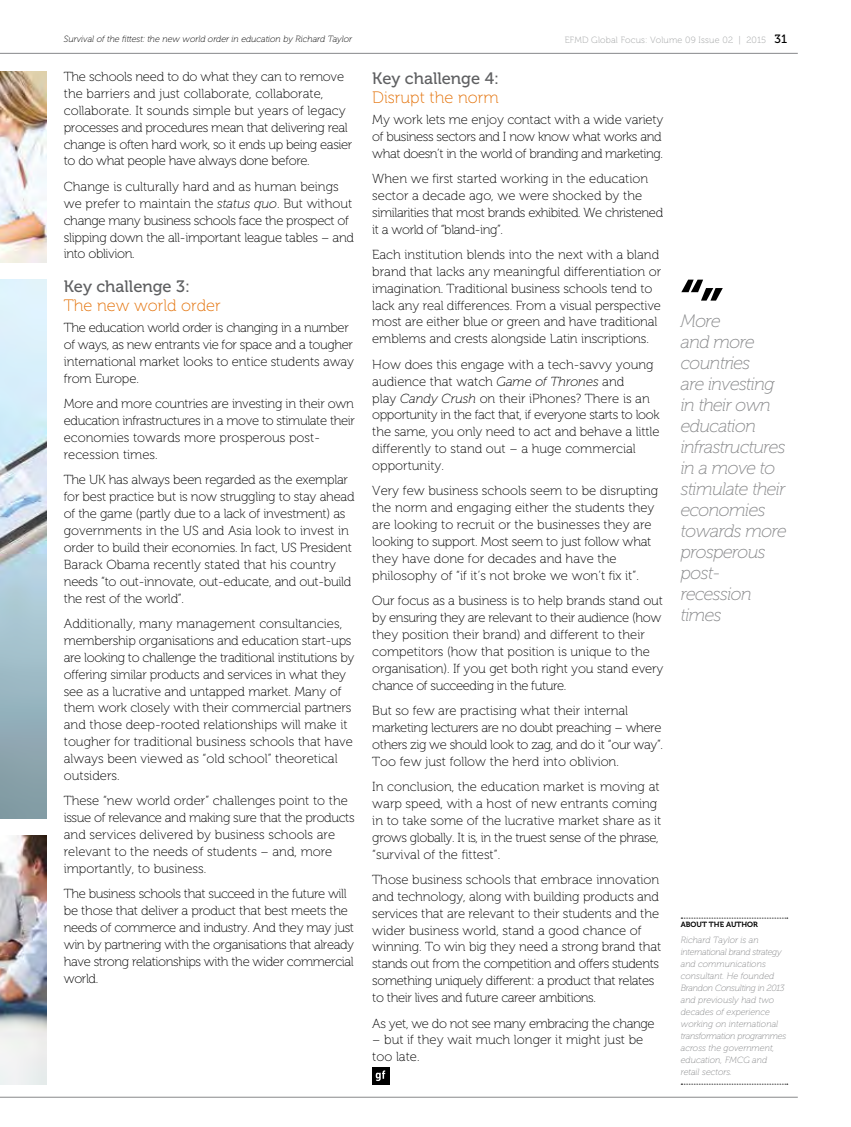
<style>
.page{position:relative;width:851px;height:1127px;background:#fff}
.page>*{position:absolute;margin:0;border:0;box-sizing:border-box;transform-origin:0 0}
.t1{font:italic 18px/21px "Museo 100";letter-spacing:-.03em;color:#87888a}
.t2{font:16.5px "Museo 100";color:#e37006}
.t3{font:16.5px "Museo 500";color:#5f6062}
.t4{font:13.2px/17px "Museo 100";letter-spacing:-.01em;color:#000}
.t5{font:13.2px/17px "Museo 100";letter-spacing:-.03em;color:#000}
.t6{font:italic 9px/12px "Museo 100";color:#87888a}
.t7{font:italic 9px "Museo 100";color:#000}
.t8{font:9px "Museo 100";letter-spacing:.02em;color:#9c9e9f}
.t9{font:7.5px "Museo 700";color:#000}
.s1{font-style:italic}
.s2{font-family:"Museo 500";font-size:12px;color:#000}
</style>
<div class="page">
<hr style="left:0;top:53px;width:797px;height:1px;background:#87888a">
<hr style="left:0;top:1097px;width:797px;height:1px;background:#87888a">
<img style="left:0;top:280px;width:47px;height:538px">
<img style="left:0;top:71px;width:47px;height:191px">
<img style="left:0;top:835px;width:47px;height:249px">
<div style="left:372px;top:1067px;width:17px;height:17px;background:#000"></div>
<svg style="left:375px;top:1070px;width:10px;height:11px"></svg>
<svg style="left:681px;top:280px;width:41px;height:21px"></svg>
<svg style="left:681px;top:918px;width:106px;height:1px"></svg>
<svg style="left:681px;top:1084px;width:106px;height:1px"></svg>
<p class="t7" style="left:64px;top:35px;width:290px">Survival of the fittest: the new world order in education by Richard Taylor</p>
<p class="t4" style="left:64px;top:68px;width:290px">The schools need to do what they can to remove the barriers and just collaborate, collaborate, collaborate. It sounds simple but years of legacy processes and procedures mean that delivering real change is often hard work, so it ends up being easier to do what people have always done before.</p>
<p class="t4" style="left:64px;top:178px;width:292px">Change is culturally hard and as human beings we prefer to maintain the <span class="s1">status quo</span>. But without change many business schools face the prospect of slipping down the all-important league tables – and into oblivion.</p>
<p class="t3" style="left:64px;top:277px;width:128px">Key challenge 3:</p>
<p class="t2" style="left:64px;top:297px;width:158px">The new world order</p>
<p class="t5" style="left:64px;top:320px;width:292px">The education world order is changing in a number of ways, as new entrants vie for space and a tougher international market looks to entice students away from Europe.</p>
<p class="t4" style="left:64px;top:396px;width:293px">More and more countries are investing in their own education infrastructures in a move to stimulate their economies towards more prosperous post&shy;recession times.</p>
<p class="t4" style="left:64px;top:472px;width:292px">The UK has always been regarded as the exemplar for best practice but is now struggling to stay ahead of the game (partly due to a lack of investment) as governments in the US and Asia look to invest in order to build their economies. In fact, US President Barack Obama recently stated that his country needs “to out-innovate, out-educate, and out-build the rest of the world”.</p>
<p class="t4" style="left:64px;top:615px;width:292px">Additionally, many management consultancies, membership organisations and education start-ups are looking to challenge the traditional institutions by offering similar products and services in what they see as a lucrative and untapped market. Many of them work closely with their commercial partners and those deep-rooted relationships will make it tougher for traditional business schools that have always been viewed as “old school” theoretical outsiders.</p>
<p class="t4" style="left:64px;top:793px;width:292px">These “new world order” challenges point to the issue of relevance and making sure that the products and services delivered by business schools are relevant to the needs of students – and, more importantly, to business.</p>
<p class="t5" style="left:64px;top:885px;width:292px">The business schools that succeed in the future will be those that deliver a product that best meets the needs of commerce and industry. And they may just win by partnering with the organisations that already have strong relationships with the wider commercial world.</p>
<p class="t8" style="left:564px;top:35px;width:224px">EFMD Global Focus: Volume 09 Issue 02 | 2015 <span class="s2">31</span></p>
<p class="t3" style="left:372px;top:69px;width:128px">Key challenge 4:</p>
<p class="t2" style="left:372px;top:88px;width:128px">Disrupt the norm</p>
<p class="t5" style="left:372px;top:111px;width:293px">My work lets me enjoy contact with a wide variety of business sectors and I now know what works and what doesn’t in the world of branding and marketing.</p>
<p class="t4" style="left:372px;top:170px;width:292px">When we first started working in the education sector a decade ago, we were shocked by the similarities that most brands exhibited. We christened it a world of “bland-ing”.</p>
<p class="t4" style="left:372px;top:246px;width:290px">Each institution blends into the next with a bland brand that lacks any meaningful differentiation or imagination. Traditional business schools tend to lack any real differences. From a visual perspective most are either blue or green and have traditional emblems and crests alongside Latin inscriptions.</p>
<p class="t4" style="left:372px;top:356px;width:289px">How does this engage with a tech-savvy young audience that watch <span class="s1">Game of Thrones</span> and<br>play <span class="s1">Candy Crush</span> on their iPhones? There is an opportunity in the fact that, if everyone starts to look the same, you only need to act and behave a little differently to stand out – a huge commercial opportunity.</p>
<p class="t4" style="left:372px;top:483px;width:287px">Very few business schools seem to be disrupting the norm and engaging either the students they are looking to recruit or the businesses they are looking to support. Most seem to just follow what they have done for decades and have the philosophy of “if it’s not broke we won’t fix it”.</p>
<p class="t4" style="left:372px;top:592px;width:293px">Our focus as a business is to help brands stand out by ensuring they are relevant to their audience (how they position their brand) and different to their competitors (how that position is unique to the organisation). If you get both right you stand every chance of succeeding in the future.</p>
<p class="t5" style="left:372px;top:702px;width:292px">But so few are practising what their internal marketing lecturers are no doubt preaching – where others zig we should look to zag, and do it “our way”.<br>Too few just follow the herd into oblivion.</p>
<p class="t4" style="left:372px;top:778px;width:290px">In conclusion, the education market is moving at warp speed, with a host of new entrants coming in to take some of the lucrative market share as it grows globally. It is, in the truest sense of the phrase, “survival of the fittest”.</p>
<p class="t4" style="left:372px;top:871px;width:290px">Those business schools that embrace innovation and technology, along with building products and services that are relevant to their students and the wider business world, stand a good chance of winning. To win big they need a strong brand that stands out from the competition and offers students something uniquely different: a product that relates to their lives and future career ambitions.</p>
<p class="t5" style="left:372px;top:1015px;width:284px">As yet, we do not see many embracing the change</p>
<p class="t4" style="left:372px;top:1032px;width:272px">– but if they wait much longer it might just be too late.</p>
<h1 class="t1" style="left:680px;top:311px;width:107px">More<br>and more countries<br>are investing in their own education infrastructures in a move to stimulate their economies towards more prosperous post&shy;recession times</h1>
<p class="t9" style="left:680px;top:920px;width:79px">ABOUT THE AUTHOR</p>
<p class="t6" style="left:680px;top:934px;width:107px">Richard Taylor is an international brand strategy and communications consultant. He founded<br>Brandon Consulting in 2013 and previously had two decades of experience working on international transformation programmes across the government, education, FMCG and retail sectors.</p>
</div>
